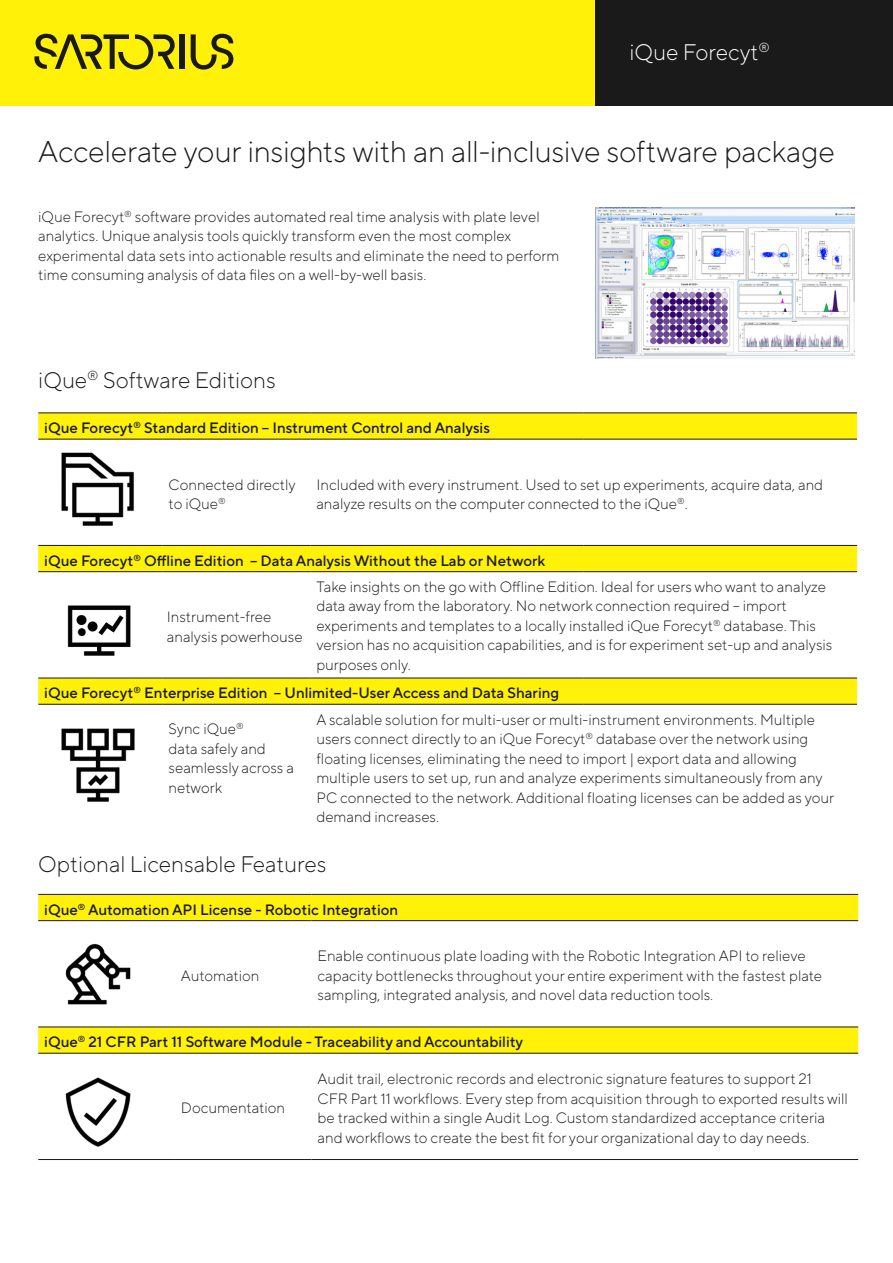
<style>
.page{position:relative;width:893px;height:1263px;background:#fff}
.page>*{position:absolute;margin:0;border:0;box-sizing:border-box;transform-origin:0 0}
.t1{font:300 30px "TT Norms Pro";letter-spacing:-.01em;color:#1a1a1a}
.t2{font:300 22.5px "TT Norms Pro";color:#1a1a1a}
.t3{font:300 22.5px "TT Norms Pro";color:#fff}
.t4{font:300 15px/19.5px "TT Norms Pro";color:#1a1a1a}
.t5{font:500 15px "TT Norms Pro";color:#1a1a1a}
</style>
<div class="page">
<div style="left:0;top:0;width:595px;height:105px;background:#fff108"></div>
<div style="left:595px;top:0;width:298px;height:105px;background:#1a1a1a"></div>
<div style="left:180px;top:34px;width:5px;height:35px;background:#1a1a1a"></div>
<svg style="left:191px;top:34px;width:42px;height:36px"></svg>
<svg style="left:34px;top:34px;width:141px;height:35px"></svg>
<img style="left:595px;top:208px;width:260px;height:150px">
<svg style="left:38px;top:413px;width:819px;height:291px"></svg>
<hr style="left:38px;top:439px;width:125px;height:1px;background:#1a1a1a">
<hr style="left:163px;top:439px;width:147px;height:1px;background:#1a1a1a">
<hr style="left:310px;top:439px;width:274px;height:1px;background:#1a1a1a">
<hr style="left:584px;top:439px;width:273px;height:1px;background:#1a1a1a">
<hr style="left:38px;top:545px;width:125px;height:1px;background:#1a1a1a">
<hr style="left:163px;top:545px;width:147px;height:1px;background:#1a1a1a">
<hr style="left:310px;top:545px;width:274px;height:1px;background:#1a1a1a">
<hr style="left:584px;top:545px;width:273px;height:1px;background:#1a1a1a">
<hr style="left:38px;top:571px;width:125px;height:1px;background:#1a1a1a">
<hr style="left:163px;top:571px;width:147px;height:1px;background:#1a1a1a">
<hr style="left:310px;top:571px;width:274px;height:1px;background:#1a1a1a">
<hr style="left:584px;top:571px;width:273px;height:1px;background:#1a1a1a">
<hr style="left:38px;top:678px;width:125px;height:1px;background:#1a1a1a">
<hr style="left:163px;top:678px;width:147px;height:1px;background:#1a1a1a">
<hr style="left:310px;top:678px;width:274px;height:1px;background:#1a1a1a">
<hr style="left:584px;top:678px;width:273px;height:1px;background:#1a1a1a">
<hr style="left:38px;top:704px;width:125px;height:1px;background:#1a1a1a">
<hr style="left:163px;top:704px;width:147px;height:1px;background:#1a1a1a">
<hr style="left:310px;top:704px;width:274px;height:1px;background:#1a1a1a">
<hr style="left:584px;top:704px;width:273px;height:1px;background:#1a1a1a">
<hr style="left:38px;top:412px;width:125px;height:1px;background:#1a1a1a">
<hr style="left:163px;top:412px;width:147px;height:1px;background:#1a1a1a">
<hr style="left:310px;top:412px;width:274px;height:1px;background:#1a1a1a">
<hr style="left:584px;top:412px;width:273px;height:1px;background:#1a1a1a">
<img style="left:55px;top:446px;width:85px;height:85px">
<img style="left:61px;top:728px;width:74px;height:74px">
<img style="left:55px;top:589px;width:85px;height:85px">
<img style="left:65px;top:1077px;width:66px;height:70px">
<svg style="left:38px;top:895px;width:820px;height:158px"></svg>
<hr style="left:38px;top:920px;width:137px;height:1px;background:#1a1a1a">
<hr style="left:175px;top:920px;width:137px;height:1px;background:#1a1a1a">
<hr style="left:312px;top:920px;width:546px;height:1px;background:#1a1a1a">
<hr style="left:38px;top:1026px;width:137px;height:1px;background:#1a1a1a">
<hr style="left:175px;top:1026px;width:137px;height:1px;background:#1a1a1a">
<hr style="left:312px;top:1026px;width:546px;height:1px;background:#1a1a1a">
<hr style="left:38px;top:1053px;width:137px;height:1px;background:#1a1a1a">
<hr style="left:175px;top:1053px;width:137px;height:1px;background:#1a1a1a">
<hr style="left:312px;top:1053px;width:546px;height:1px;background:#1a1a1a">
<hr style="left:38px;top:1159px;width:137px;height:1px;background:#1a1a1a">
<hr style="left:175px;top:1159px;width:137px;height:1px;background:#1a1a1a">
<hr style="left:312px;top:1159px;width:546px;height:1px;background:#1a1a1a">
<hr style="left:38px;top:894px;width:137px;height:1px;background:#1a1a1a">
<hr style="left:175px;top:894px;width:137px;height:1px;background:#1a1a1a">
<hr style="left:312px;top:894px;width:546px;height:1px;background:#1a1a1a">
<h2 class="t3" style="left:629px;top:38px;width:142px">iQue Forecyt<sup>®</sup></h2>
<h1 class="t1" style="left:38px;top:134px;width:798px">Accelerate your insights with an all-inclusive software package</h1>
<p class="t4" style="left:38px;top:207px;width:523px">iQue Forecyt<sup>®</sup> software provides automated real time analysis with plate level analytics. Unique analysis tools quickly transform even the most complex experimental data sets into actionable results and eliminate the need to perform time consuming analysis of data files on a well-by-well basis.</p>
<h2 class="t2" style="left:38px;top:367px;width:239px">iQue<sup>®</sup> Software Editions</h2>
<p class="t5" style="left:44px;top:419px;width:447px">iQue Forecyt<sup>®</sup> Standard Edition – Instrument Control and Analysis</p>
<p class="t4" style="left:169px;top:475px;width:129px">Connected directly to iQue<sup>®</sup></p>
<p class="t4" style="left:316px;top:475px;width:508px">Included with every instrument. Used to set up experiments, acquire data, and analyze results on the computer connected to the iQue<sup>®</sup>.</p>
<p class="t5" style="left:44px;top:551px;width:503px">iQue Forecyt<sup>®</sup> Offline Edition – Data Analysis Without the Lab or Network</p>
<p class="t4" style="left:316px;top:577px;width:517px">Take insights on the go with Offline Edition. Ideal for users who want to analyze data away from the laboratory. No network connection required – import experiments and templates to a locally installed iQue Forecyt<sup>®</sup> database. This version has no acquisition capabilities, and is for experiment set-up and analysis purposes only.</p>
<p class="t5" style="left:44px;top:684px;width:516px">iQue Forecyt<sup>®</sup> Enterprise Edition – Unlimited-User Access and Data Sharing</p>
<p class="t4" style="left:169px;top:720px;width:127px">Sync iQue<sup>®<br></sup>data safely and seamlessly across a network</p>
<p class="t4" style="left:316px;top:710px;width:519px">A scalable solution for multi-user or multi-instrument environments. Multiple users connect directly to an iQue Forecyt<sup>®</sup> database over the network using floating licenses, eliminating the need to import | export data and allowing multiple users to set up, run and analyze experiments simultaneously from any PC connected to the network. Additional floating licenses can be added as your demand increases.</p>
<h2 class="t2" style="left:38px;top:850px;width:290px">Optional Licensable Features</h2>
<p class="t5" style="left:44px;top:900px;width:355px">iQue<sup>®</sup> Automation API License - Robotic Integration</p>
<p class="t4" style="left:167px;top:608px;width:137px">Instrument-free analysis powerhouse</p>
<p class="t4" style="left:318px;top:947px;width:506px">Enable continuous plate loading with the Robotic Integration API to relieve capacity bottlenecks throughout your entire experiment with the fastest plate sampling, integrated analysis, and novel data reduction tools.</p>
<p class="t5" style="left:44px;top:1033px;width:480px">iQue<sup>®</sup> 21 CFR Part 11 Software Module - Traceability and Accountability</p>
<p class="t4" style="left:181px;top:966px;width:80px">Automation</p>
<p class="t4" style="left:181px;top:1099px;width:106px">Documentation</p>
<p class="t4" style="left:318px;top:1070px;width:532px">Audit trail, electronic records and electronic signature features to support 21<br>CFR Part 11 workflows. Every step from acquisition through to exported results will be tracked within a single Audit Log. Custom standardized acceptance criteria and workflows to create the best fit for your organizational day to day needs.</p>
</div>
